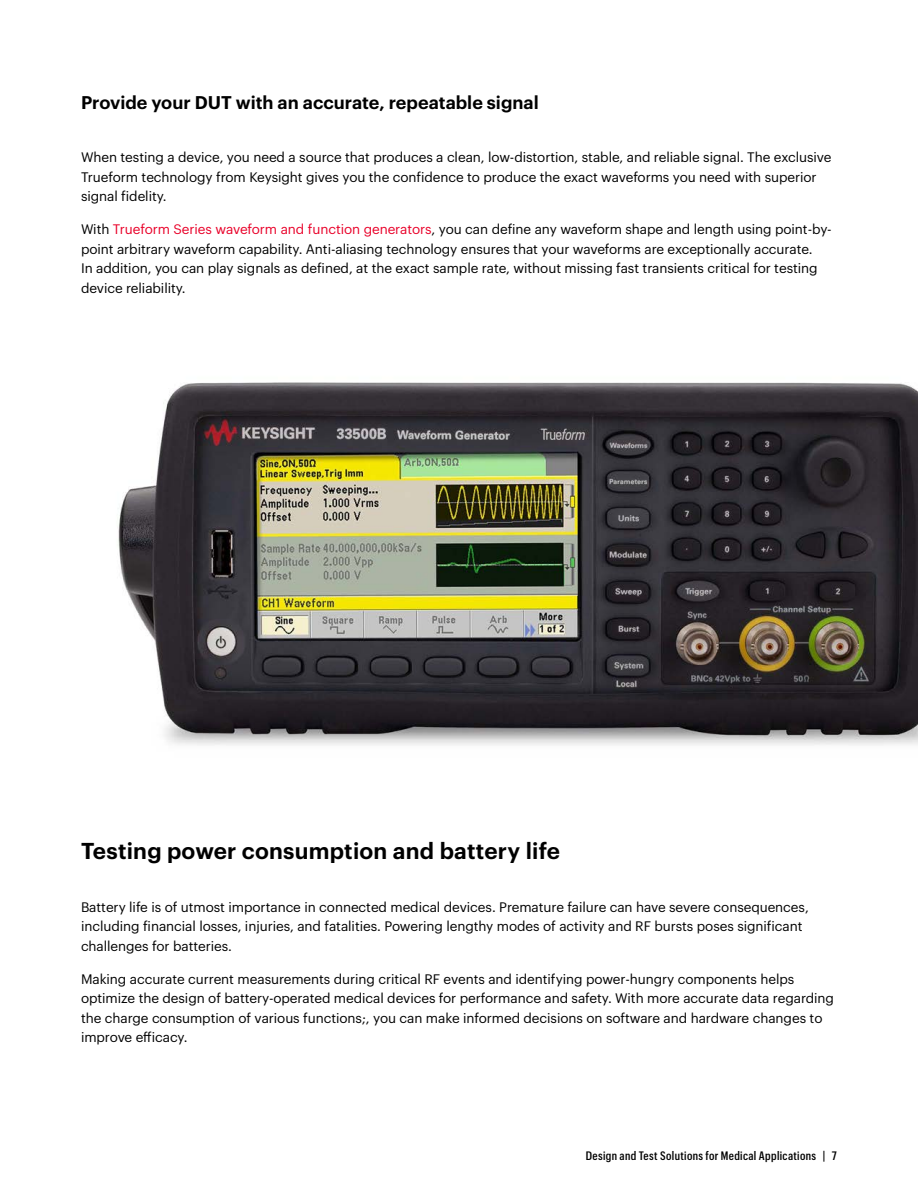
<style>
.page{position:relative;width:918px;height:1188px;background:#fff}
.page>*{position:absolute;margin:0;border:0;box-sizing:border-box;transform-origin:0 0}
.t1{font:600 22.5px "Graphik LC";letter-spacing:.01em;color:#000}
.t2{font:600 18px "Graphik LC";color:#000}
.t3{font:13.5px/19.5px "Graphik LC";letter-spacing:-.005em;color:#000}
.t4{font:500 12px "Graphik Cond";letter-spacing:.03em;color:#000}
.s1{color:#e90029}
</style>
<div class="page">
<img style="left:118px;top:382px;width:800px;height:363px">
<h2 class="t2" style="left:81px;top:89px;width:459px">Provide your DUT with an accurate, repeatable signal</h2>
<p class="t3" style="left:81px;top:147px;width:752px">When testing a device, you need a source that produces a clean, low-distortion, stable, and reliable signal. The exclusive<br>Trueform technology from Keysight gives you the confidence to produce the exact waveforms you need with superior signal fidelity.</p>
<p class="t3" style="left:81px;top:219px;width:752px">With <span class="s1">Trueform Series waveform and function generators</span>, you can define any waveform shape and length using point-by&shy;point arbitrary waveform capability. Anti-aliasing technology ensures that your waveforms are exceptionally accurate.<br>In addition, you can play signals as defined, at the exact sample rate, without missing fast transients critical for testing device reliability.</p>
<h1 class="t1" style="left:81px;top:833px;width:481px">Testing power consumption and battery life</h1>
<p class="t3" style="left:81px;top:896px;width:729px">Battery life is of utmost importance in connected medical devices. Premature failure can have severe consequences, including financial losses, injuries, and fatalities. Powering lengthy modes of activity and RF bursts poses significant challenges for batteries.</p>
<p class="t3" style="left:81px;top:968px;width:755px">Making accurate current measurements during critical RF events and identifying power-hungry components helps optimize the design of battery-operated medical devices for performance and safety. With more accurate data regarding the charge consumption of various functions;, you can make informed decisions on software and hardware changes to improve efficacy.</p>
<p class="t4" style="left:586px;top:1147px;width:253px">Design and Test Solutions for Medical Applications | 7</p>
</div>
